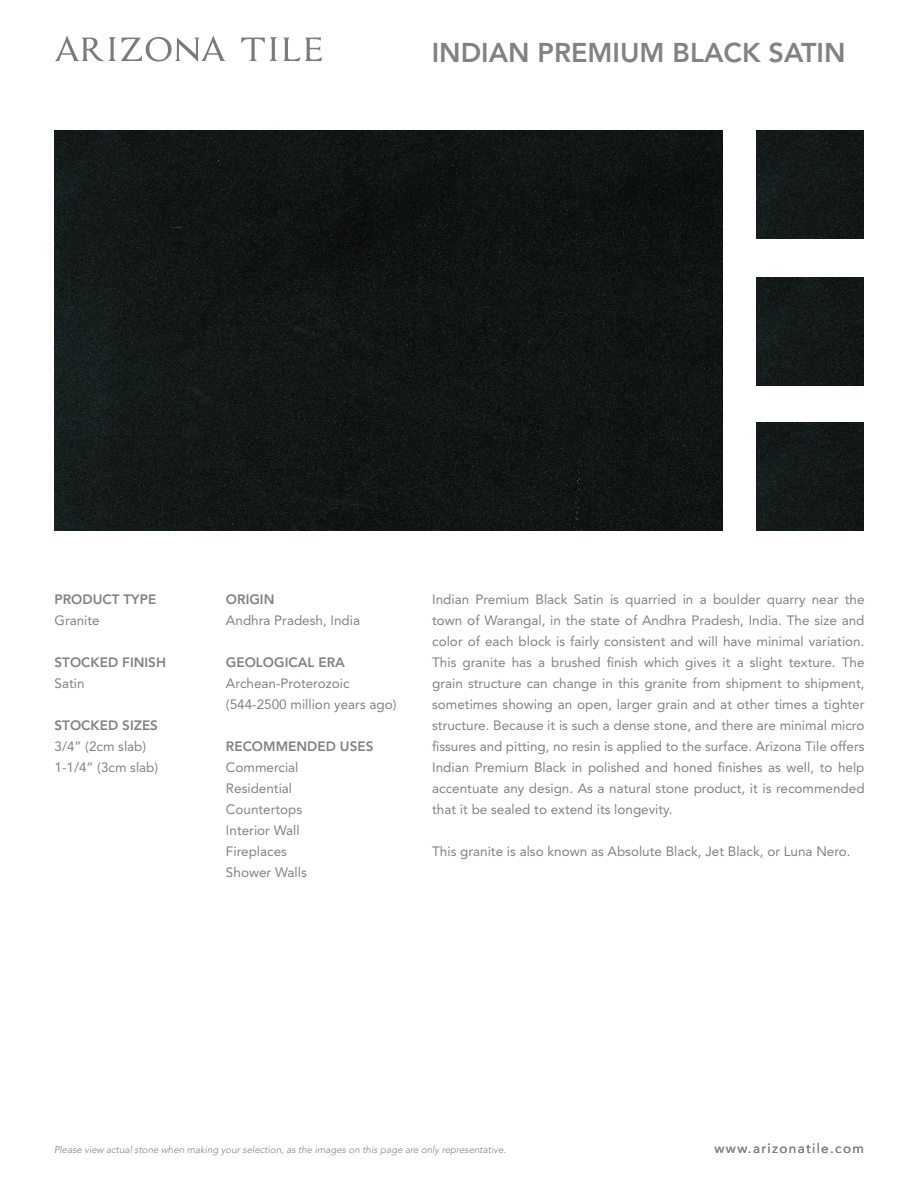
<style>
.page{position:relative;width:918px;height:1188px;background:#fff}
.page>*{position:absolute;margin:0;border:0;box-sizing:border-box;transform-origin:0 0}
.t1{font:800 27px "Avenir LT Std";color:#808285}
.t2{font:13.5px/21px "Avenir LT Std";color:#808285}
.t3{font:800 13.5px "Avenir LT Std";color:#808285}
.t4{font:13.5px "Avenir LT Std";letter-spacing:.1em;color:#808285}
.t5{font:italic 300 9.75px "Avenir LT Std";color:#808285}
</style>
<div class="page">
<svg style="left:55px;top:35px;width:171px;height:27px"></svg>
<svg style="left:241px;top:37px;width:81px;height:24px"></svg>
<img style="left:54px;top:131px;width:669px;height:400px">
<img style="left:756px;top:131px;width:108px;height:108px">
<img style="left:756px;top:277px;width:108px;height:108px">
<img style="left:756px;top:423px;width:108px;height:108px">
<h1 class="t1" style="left:432px;top:36px;width:415px">INDIAN PREMIUM BLACK SATIN</h1>
<p class="t3" style="left:55px;top:592px;width:103px">PRODUCT TYPE</p>
<p class="t2" style="left:55px;top:610px;width:47px">Granite</p>
<p class="t3" style="left:55px;top:655px;width:113px">STOCKED FINISH</p>
<p class="t2" style="left:55px;top:673px;width:32px">Satin</p>
<p class="t3" style="left:55px;top:718px;width:105px">STOCKED SIZES</p>
<p class="t2" style="left:55px;top:736px;width:105px">3/4” (2cm slab)<br>1-1/4” (3cm slab)</p>
<p class="t3" style="left:226px;top:592px;width:50px">ORIGIN</p>
<p class="t2" style="left:226px;top:610px;width:136px">Andhra Pradesh, India</p>
<p class="t3" style="left:226px;top:655px;width:121px">GEOLOGICAL ERA</p>
<p class="t2" style="left:226px;top:673px;width:172px">Archean-Proterozoic (544-2500 million years ago)</p>
<p class="t3" style="left:226px;top:739px;width:149px">RECOMMENDED USES</p>
<p class="t2" style="left:226px;top:757px;width:82px">Commercial<br>Residential<br>Countertops<br>Interior Wall<br>Fireplaces<br>Shower Walls</p>
<p class="t2" style="left:432px;top:589px;width:434px;text-align:justify">Indian Premium Black Satin is quarried in a boulder quarry near the town of Warangal, in the state of Andhra Pradesh, India. The size and color of each block is fairly consistent and will have minimal variation.<br>This granite has a brushed finish which gives it a slight texture. The grain structure can change in this granite from shipment to shipment, sometimes showing an open, larger grain and at other times a tighter structure. Because it is such a dense stone, and there are minimal micro fissures and pitting, no resin is applied to the surface. Arizona Tile offers Indian Premium Black in polished and honed finishes as well, to help accentuate any design. As a natural stone product, it is recommended that it be sealed to extend its longevity.</p>
<p class="t2" style="left:432px;top:841px;width:420px">This granite is also known as Absolute Black, Jet Black, or Luna Nero.</p>
<p class="t5" style="left:54px;top:1144px;width:454px">Please view actual stone when making your selection, as the images on this page are only representative.</p>
<p class="t4" style="left:715px;top:1141px;width:151px">www.arizonatile.com</p>
</div>
